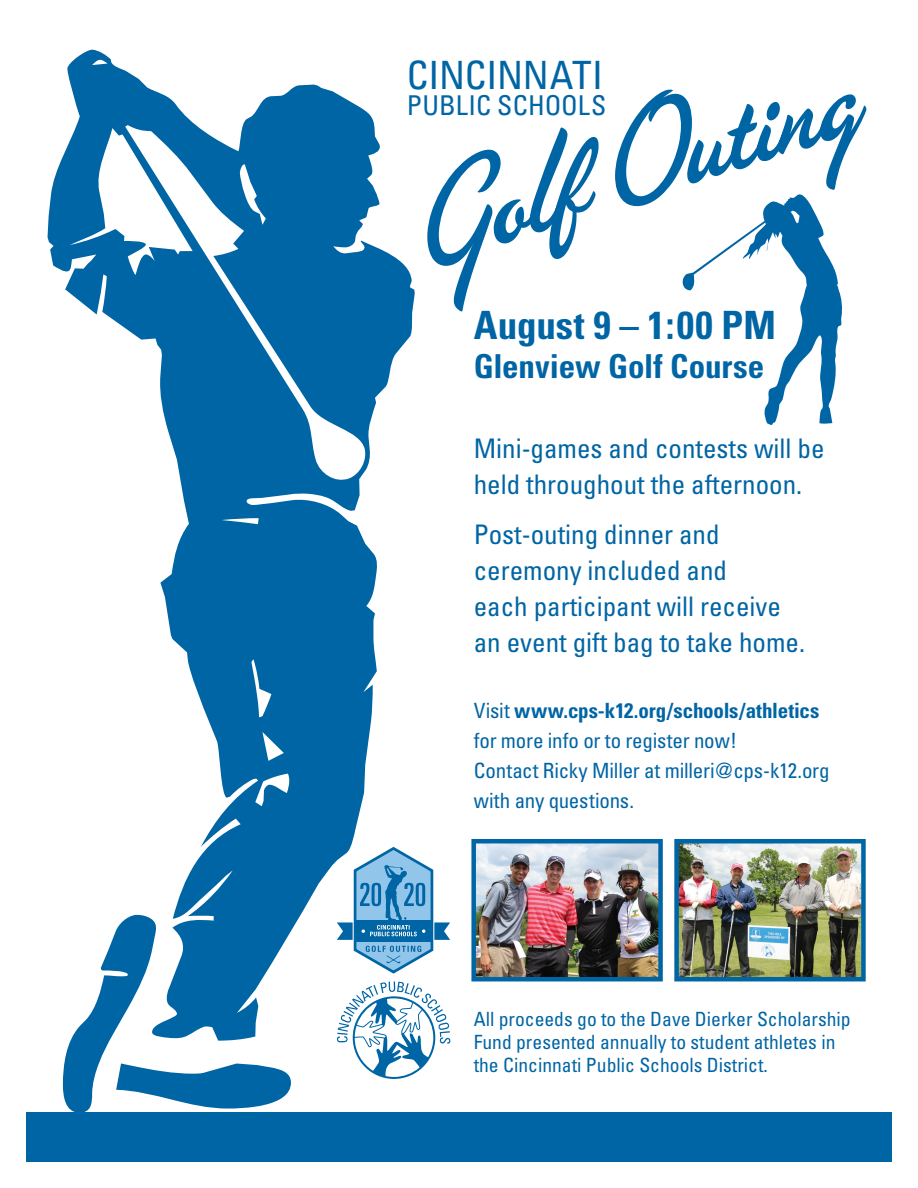
<style>
.page{position:relative;width:918px;height:1188px;background:#fff}
.page>*{position:absolute;margin:0;border:0;box-sizing:border-box;transform-origin:0 0}
.t1{font:700 condensed 39px "Univers";letter-spacing:.005em;color:#0065a4}
.t2{font:condensed 39px "Univers";letter-spacing:-.005em;color:#0065a4}
.t3{font:700 condensed 33px "Univers";letter-spacing:-.005em;color:#0065a4}
.t4{font:condensed 27.3px "Univers";color:#0065a4}
.t5{font:condensed 27px/36px "Univers";color:#0065a4}
.t6{font:condensed 21px/30px "Univers";letter-spacing:-.01em;color:#0065a4}
.t7{font:condensed 19.65px/23px "Univers";color:#0065a4}
.s1{font-weight:700}
</style>
<div class="page">
<svg style="left:48px;top:49px;width:367px;height:882px"></svg>
<svg style="left:63px;top:914px;width:228px;height:199px"></svg>
<svg style="left:70px;top:128px;width:55px;height:147px"></svg>
<svg style="left:92px;top:60px;width:16px;height:5px"></svg>
<svg style="left:125px;top:125px;width:242px;height:359px;fill:#0065a4"></svg>
<svg style="left:222px;top:518px;width:37px;height:6px"></svg>
<svg style="left:240px;top:163px;width:26px;height:62px"></svg>
<svg style="left:252px;top:659px;width:19px;height:58px"></svg>
<svg style="left:255px;top:774px;width:35px;height:32px"></svg>
<svg style="left:262px;top:732px;width:22px;height:29px"></svg>
<div style="left:26px;top:1113px;width:866px;height:49px;background:#0065a4"></div>
<svg style="left:427px;top:89px;width:439px;height:223px"></svg>
<svg style="left:337px;top:981px;width:113px;height:98px"></svg>
<svg style="left:680px;top:193px;width:163px;height:232px"></svg>
<img style="left:476px;top:844px;width:182px;height:132px">
<div style="left:471px;top:839px;width:192px;height:142px;border:4px solid #0065a4"></div>
<img style="left:679px;top:844px;width:182px;height:132px">
<div style="left:674px;top:839px;width:192px;height:142px;border:4px solid #0065a4"></div>
<svg style="left:337px;top:845px;width:113px;height:129px"></svg>
<h1 class="t2" style="left:407px;top:51px;width:198px">CINCINNATI</h1>
<p class="t4" style="left:407px;top:88px;width:201px">PUBLIC SCHOOLS</p>
<h1 class="t1" style="left:474px;top:301px;width:304px">August 9 – 1:00 PM</h1>
<p class="t3" style="left:474px;top:346px;width:292px">Glenview Golf Course</p>
<p class="t5" style="left:474px;top:430px;width:352px">Mini-games and contests will be held throughout the afternoon.</p>
<p class="t5" style="left:474px;top:516px;width:333px">Post-outing dinner and ceremony included and<br>each participant will receive an event gift bag to take home.</p>
<p class="t6" style="left:474px;top:695px;width:357px">Visit <span class="s1">www.cps-k12.org/schools/athletics </span>for more info or to register now!<br>Contact Ricky Miller at milleri@cps-k12.org with any questions.</p>
<p class="t7" style="left:474px;top:1007px;width:379px">All proceeds go to the Dave Dierker Scholarship<br>Fund presented annually to student athletes in the Cincinnati Public Schools District.</p>
</div>
